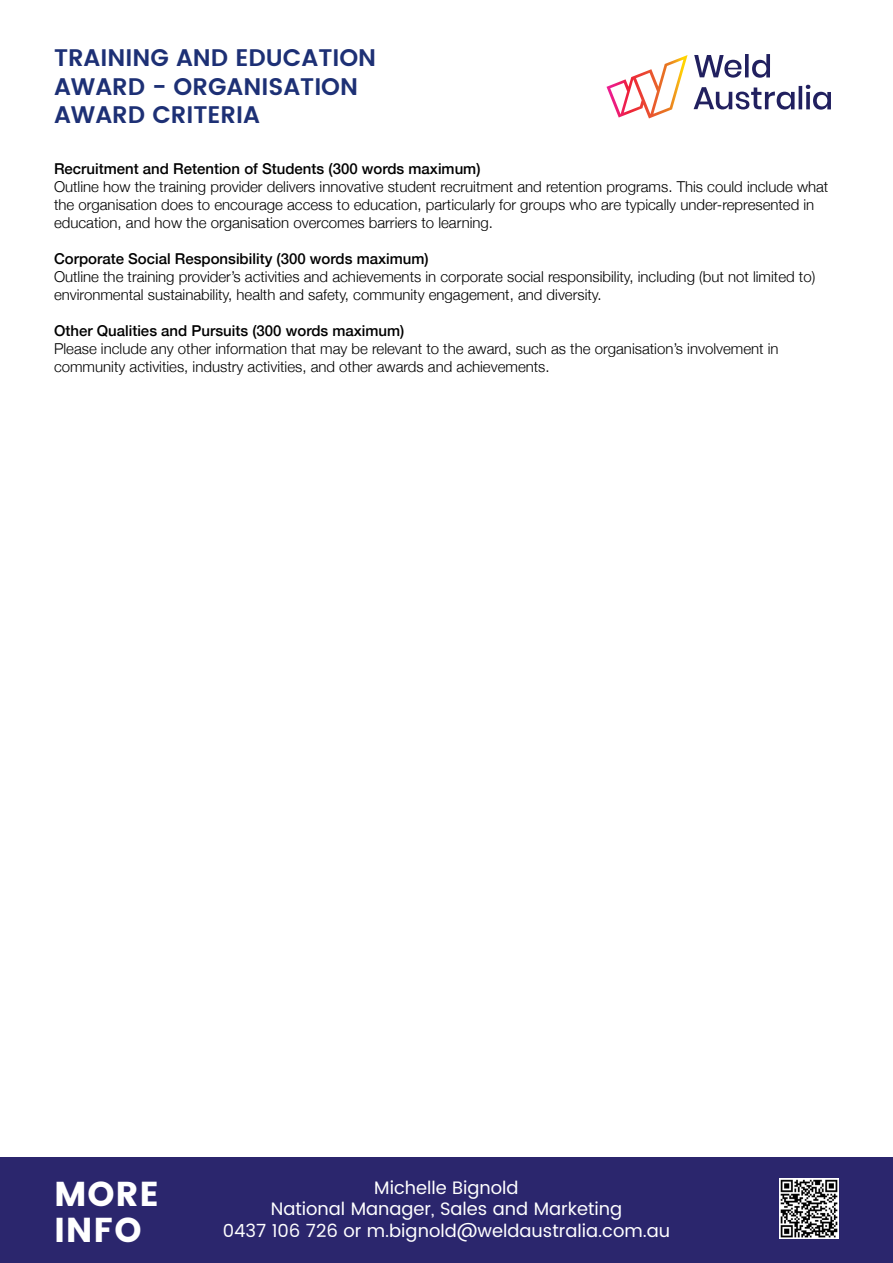
<style>
.page{position:relative;width:893px;height:1263px;background:#fff}
.page>*{position:absolute;margin:0;border:0;box-sizing:border-box;transform-origin:0 0}
.t1{font:700 34.5px/36px "Poppins";letter-spacing:.025em;color:#fff}
.t2{font:600 24px/28.8px "Poppins";color:#1d3075}
.t3{font:18px/21.6px "Poppins";color:#fff;text-align:center}
.t4{font:300 15px/18px "Helvetica Neue";color:#000}
.t5{font:500 15px "Helvetica Neue";color:#000}
</style>
<div class="page">
<svg style="left:606px;top:55px;width:82px;height:63px"></svg>
<svg style="left:694px;top:55px;width:47px;height:23px"></svg>
<svg style="left:745px;top:54px;width:4px;height:23px"></svg>
<svg style="left:752px;top:54px;width:18px;height:24px"></svg>
<svg style="left:694px;top:87px;width:101px;height:23px"></svg>
<hr style="left:799px;top:86px;width:3px;height:23px;background:#21205f">
<svg style="left:806px;top:85px;width:25px;height:25px"></svg>
<div style="left:0;top:1157px;width:893px;height:106px;background:#2b266d"></div>
<img style="left:779px;top:1178px;width:60px;height:60px">
<h2 class="t2" style="left:54px;top:44px;width:324px">TRAINING AND EDUCATION<br>AWARD - ORGANISATION<br>AWARD CRITERIA</h2>
<p class="t5" style="left:54px;top:157px;width:428px">Recruitment and Retention of Students (300 words maximum)</p>
<p class="t4" style="left:54px;top:177px;width:776px">Outline how the training provider delivers innovative student recruitment and retention programs. This could include what the organisation does to encourage access to education, particularly for groups who are typically under-represented in education, and how the organisation overcomes barriers to learning.</p>
<p class="t5" style="left:54px;top:247px;width:376px">Corporate Social Responsibility (300 words maximum)</p>
<p class="t4" style="left:54px;top:267px;width:763px">Outline the training provider’s activities and achievements in corporate social responsibility, including (but not limited to) environmental sustainability, health and safety, community engagement, and diversity.</p>
<p class="t5" style="left:54px;top:319px;width:352px">Other Qualities and Pursuits (300 words maximum)</p>
<p class="t4" style="left:54px;top:339px;width:726px">Please include any other information that may be relevant to the award, such as the organisation’s involvement in community activities, industry activities, and other awards and achievements.</p>
<h1 class="t1" style="left:54px;top:1176px;width:107px">MORE<br>INFO</h1>
<p class="t3" style="left:223px;top:1177px;width:449px">Michelle Bignold<br>National Manager, Sales and Marketing<br>0437 106 726 or m.bignold@weldaustralia.com.au</p>
</div>
